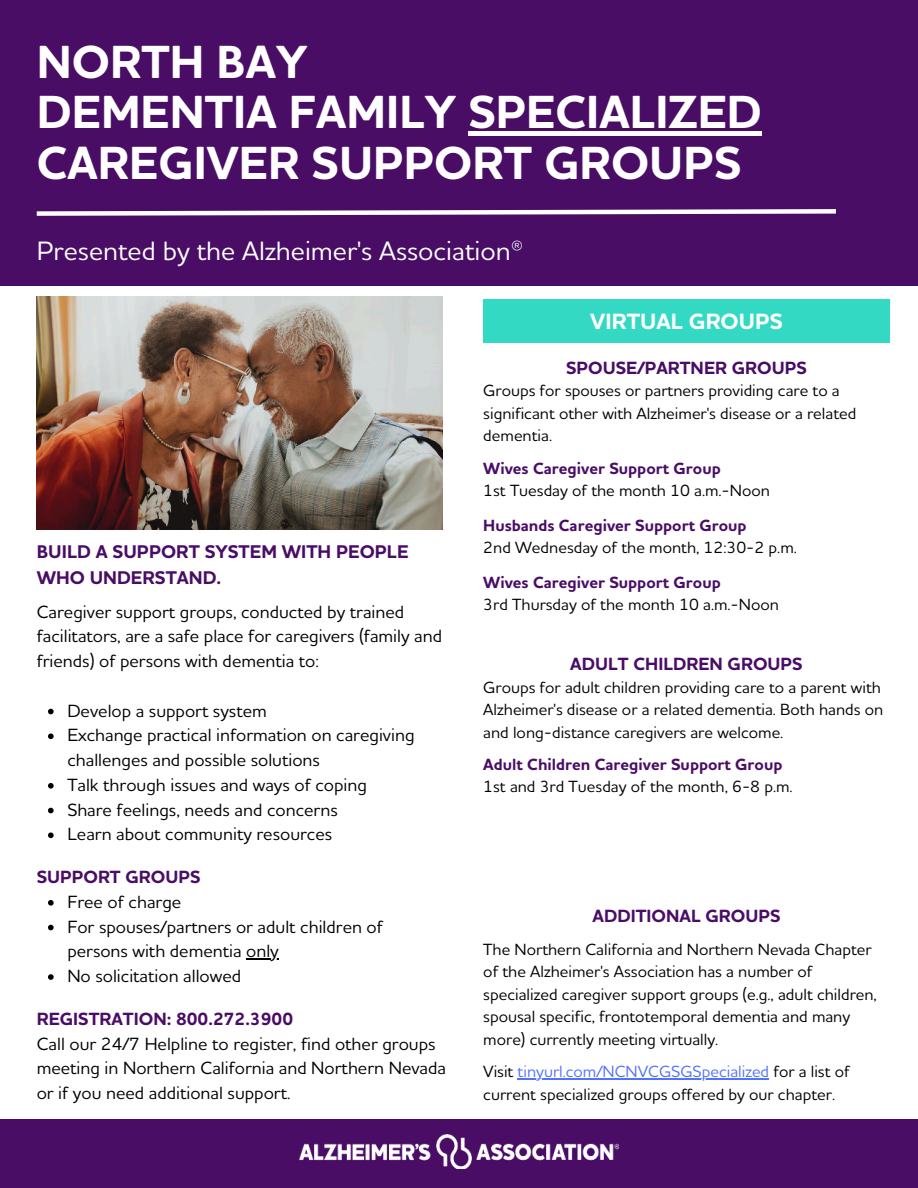
<style>
.page{position:relative;width:918px;height:1188px;background:#fff}
.page>*{position:absolute;margin:0;border:0;box-sizing:border-box;transform-origin:0 0}
.t1{font:700 47.25px/50.7px "Houschka Alt Pro";color:#fff}
.t2{font:500 27px "Houschka Alt Pro";color:#fff}
.t3{font:700 22.5px "Houschka Alt Pro";color:#fff}
.t4{font:700 18.75px/25.8px "Houschka Alt Pro";color:#4a0d66}
.t5{font:500 18px/24.8px "Houschka Alt Pro";color:#000}
.t6{font:700 18px "Houschka Alt Pro";color:#4a0d66}
.t7{font:500 16.5px/22.5px "Houschka Alt Pro";color:#000}
.t8{font:700 16.5px "Houschka Alt Pro";color:#4a0d66}
.s1{color:#5271ff}
</style>
<div class="page">
<div style="left:0;top:0;width:918px;height:285px;background:#4a0d66"></div>
<svg style="left:36px;top:209px;width:800px;height:7px"></svg>
<img style="left:37px;top:297px;width:406px;height:233px">
<div style="left:0;top:1120px;width:918px;height:68px;background:#4a0d66"></div>
<img style="left:299px;top:1135px;width:320px;height:33px">
<div style="left:483px;top:299px;width:407px;height:44px;background:#34d9c3"></div>
<svg style="left:48px;top:709px;width:6px;height:5px"></svg>
<svg style="left:48px;top:733px;width:6px;height:6px"></svg>
<svg style="left:48px;top:783px;width:6px;height:6px"></svg>
<svg style="left:48px;top:808px;width:6px;height:5px"></svg>
<svg style="left:48px;top:832px;width:6px;height:6px"></svg>
<hr style="left:468px;top:132px;width:294px;height:4px;background:#fff">
<svg style="left:48px;top:900px;width:6px;height:6px"></svg>
<svg style="left:48px;top:925px;width:6px;height:5px"></svg>
<hr style="left:246px;top:958px;width:33px;height:2px;background:#000">
<svg style="left:48px;top:974px;width:6px;height:6px"></svg>
<hr style="left:518px;top:1079px;width:251px;height:1px;background:#5271ff">
<h1 class="t1" style="left:37px;top:37px;width:727px">NORTH BAY<br>DEMENTIA FAMILY SPECIALIZED<br>CAREGIVER SUPPORT GROUPS</h1>
<h2 class="t2" style="left:37px;top:234px;width:488px">Presented by the Alzheimer's Association®</h2>
<h3 class="t3" style="left:590px;top:306px;width:194px">VIRTUAL GROUPS</h3>
<p class="t6" style="left:566px;top:356px;width:242px">SPOUSE/PARTNER GROUPS</p>
<p class="t4" style="left:37px;top:539px;width:373px">BUILD A SUPPORT SYSTEM WITH PEOPLE<br>WHO UNDERSTAND.</p>
<p class="t5" style="left:37px;top:599px;width:407px">Caregiver support groups, conducted by trained facilitators, are a safe place for caregivers (family and friends) of persons with dementia to:</p>
<p class="t5" style="left:67px;top:698px;width:349px">Develop a support system<br>Exchange practical information on caregiving challenges and possible solutions<br>Talk through issues and ways of coping Share feelings, needs and concerns<br>Learn about community resources</p>
<p class="t6" style="left:37px;top:865px;width:165px">SUPPORT GROUPS</p>
<p class="t5" style="left:67px;top:889px;width:317px">Free of charge<br>For spouses/partners or adult children of persons with dementia only<br>No solicitation allowed</p>
<p class="t6" style="left:37px;top:1007px;width:258px">REGISTRATION: 800.272.3900</p>
<p class="t5" style="left:37px;top:1031px;width:411px">Call our 24/7 Helpline to register, find other groups meeting in Northern California and Northern Nevada or if you need additional support.</p>
<p class="t7" style="left:483px;top:379px;width:375px">Groups for spouses or partners providing care to a significant other with Alzheimer's disease or a related dementia.</p>
<p class="t8" style="left:483px;top:457px;width:239px">Wives Caregiver Support Group</p>
<p class="t7" style="left:483px;top:479px;width:288px">1st Tuesday of the month 10 a.m.-Noon</p>
<p class="t8" style="left:483px;top:514px;width:265px">Husbands Caregiver Support Group</p>
<p class="t7" style="left:483px;top:536px;width:315px">2nd Wednesday of the month, 12:30-2 p.m.</p>
<p class="t8" style="left:483px;top:571px;width:239px">Wives Caregiver Support Group</p>
<p class="t7" style="left:483px;top:593px;width:297px">3rd Thursday of the month 10 a.m.-Noon</p>
<p class="t6" style="left:570px;top:652px;width:234px">ADULT CHILDREN GROUPS</p>
<p class="t7" style="left:483px;top:675px;width:401px">Groups for adult children providing care to a parent with<br>Alzheimer's disease or a related dementia. Both hands on and long-distance caregivers are welcome.</p>
<p class="t8" style="left:483px;top:754px;width:301px">Adult Children Caregiver Support Group</p>
<p class="t7" style="left:483px;top:775px;width:311px">1st and 3rd Tuesday of the month, 6-8 p.m.</p>
<p class="t6" style="left:593px;top:905px;width:189px">ADDITIONAL GROUPS</p>
<p class="t7" style="left:483px;top:938px;width:395px">The Northern California and Northern Nevada Chapter of the Alzheimer's Association has a number of specialized caregiver support groups (e.g., adult children, spousal specific, frontotemporal dementia and many more) currently meeting virtually.</p>
<p class="t7" style="left:483px;top:1060px;width:368px">Visit <span class="s1">tinyurl.com/NCNVCGSGSpecialized</span> for a list of current specialized groups offered by our chapter.</p>
</div>
